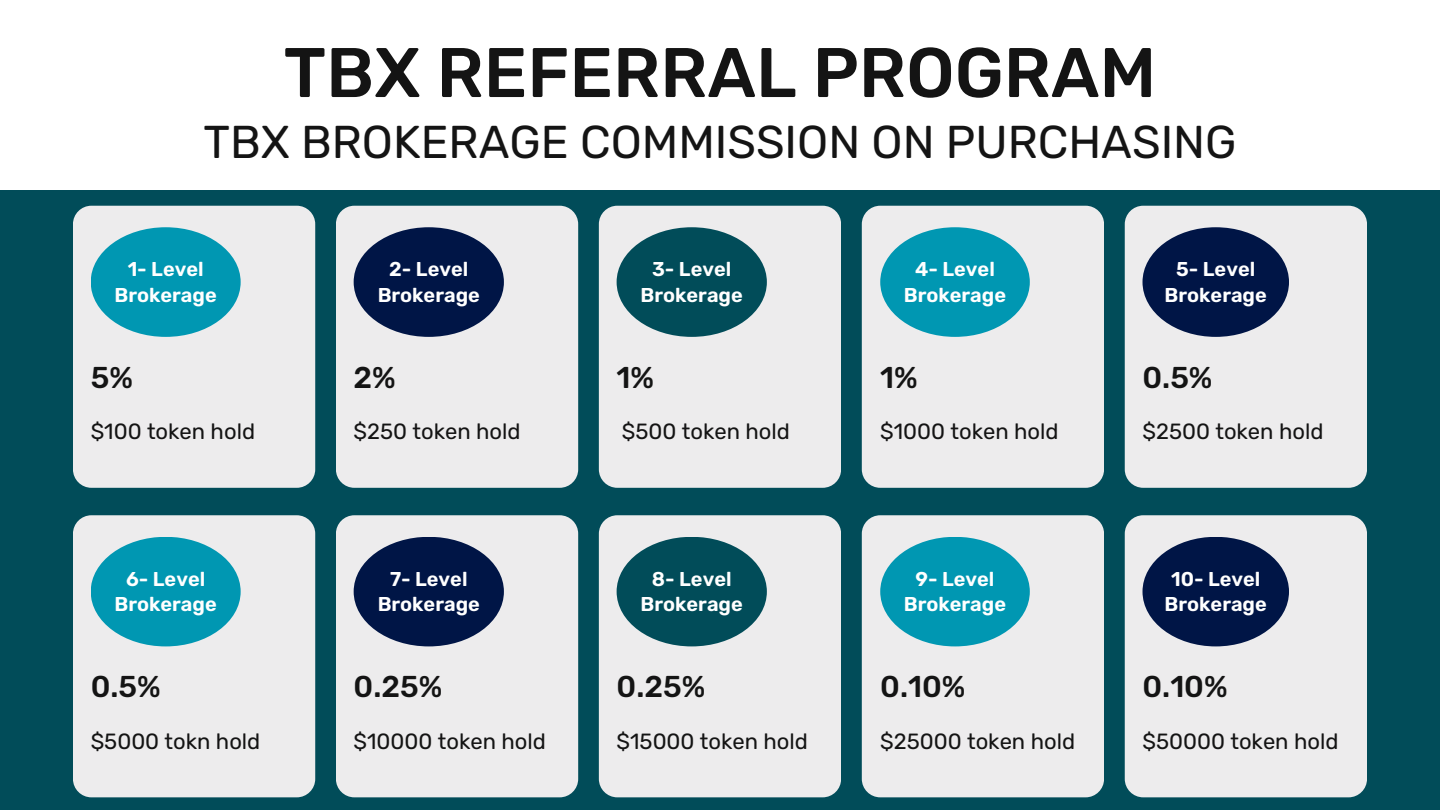
<style>
.page{position:relative;width:1440px;height:810px;background:#fff}
.page>*{position:absolute;margin:0;border:0;box-sizing:border-box;transform-origin:0 0}
.t1{font:500 70px "Rubik";color:#141414}
.t2{font:46px "Rubik";color:#141414}
.t3{font:500 30px "Rubik";color:#141414}
.t4{font:22px "Rubik";color:#141414}
.t5{font:600 20px/25.5px "Rubik";color:#fff;text-align:center}
</style>
<div class="page">
<div style="left:0;top:190px;width:1440px;height:620px;background:#014c59"></div>
<div style="left:73px;top:206px;width:242px;height:282px;background:#edeced;border-radius:18px"></div>
<div style="left:91px;top:227px;width:150px;height:110px;background:#0097b2;border-radius:50%"></div>
<div style="left:599px;top:206px;width:242px;height:282px;background:#edeced;border-radius:18px"></div>
<div style="left:862px;top:206px;width:242px;height:282px;background:#edeced;border-radius:18px"></div>
<div style="left:880px;top:227px;width:150px;height:110px;background:#0097b2;border-radius:50%"></div>
<div style="left:336px;top:206px;width:242px;height:282px;background:#edeced;border-radius:18px"></div>
<div style="left:354px;top:227px;width:150px;height:110px;background:#001546;border-radius:50%"></div>
<div style="left:1125px;top:206px;width:242px;height:282px;background:#edeced;border-radius:18px"></div>
<div style="left:1143px;top:227px;width:146px;height:110px;background:#001546;border-radius:50%"></div>
<div style="left:617px;top:227px;width:150px;height:110px;background:#014c59;border-radius:50%"></div>
<div style="left:73px;top:515px;width:242px;height:282px;background:#edeced;border-radius:18px"></div>
<div style="left:91px;top:537px;width:150px;height:109px;background:#0097b2;border-radius:50%"></div>
<div style="left:599px;top:515px;width:242px;height:282px;background:#edeced;border-radius:18px"></div>
<div style="left:862px;top:515px;width:242px;height:282px;background:#edeced;border-radius:18px"></div>
<div style="left:880px;top:537px;width:150px;height:109px;background:#0097b2;border-radius:50%"></div>
<div style="left:336px;top:515px;width:242px;height:282px;background:#edeced;border-radius:18px"></div>
<div style="left:354px;top:537px;width:150px;height:109px;background:#001546;border-radius:50%"></div>
<div style="left:1125px;top:515px;width:242px;height:282px;background:#edeced;border-radius:18px"></div>
<div style="left:1143px;top:537px;width:146px;height:109px;background:#001546;border-radius:50%"></div>
<div style="left:617px;top:537px;width:150px;height:109px;background:#014c59;border-radius:50%"></div>
<p class="t1" style="left:284px;top:32px;width:874px">TBX REFERRAL PROGRAM</p>
<p class="t2" style="left:203px;top:115px;width:1035px">TBX BROKERAGE COMMISSION ON PURCHASING</p>
<p class="t5" style="left:378px;top:256px;width:104px">2- Level<br>Brokerage</p>
<p class="t5" style="left:1165px;top:256px;width:104px">5- Level<br>Brokerage</p>
<p class="t5" style="left:115px;top:256px;width:104px">1- Level<br>Brokerage</p>
<p class="t5" style="left:904px;top:256px;width:104px">4- Level<br>Brokerage</p>
<p class="t5" style="left:641px;top:256px;width:104px">3- Level<br>Brokerage</p>
<p class="t3" style="left:91px;top:359px;width:44px">5%</p>
<p class="t4" style="left:91px;top:419px;width:166px">$100 token hold</p>
<p class="t3" style="left:354px;top:359px;width:44px">2%</p>
<p class="t4" style="left:354px;top:419px;width:168px">$250 token hold</p>
<p class="t3" style="left:617px;top:359px;width:39px">1%</p>
<p class="t4" style="left:622px;top:419px;width:170px">$500 token hold</p>
<p class="t3" style="left:880px;top:359px;width:39px">1%</p>
<p class="t4" style="left:880px;top:419px;width:180px">$1000 token hold</p>
<p class="t3" style="left:1143px;top:359px;width:72px">0.5%</p>
<p class="t4" style="left:1143px;top:419px;width:182px">$2500 token hold</p>
<p class="t5" style="left:115px;top:566px;width:104px">6- Level<br>Brokerage</p>
<p class="t5" style="left:904px;top:566px;width:104px">9- Level<br>Brokerage</p>
<p class="t5" style="left:378px;top:566px;width:104px">7- Level<br>Brokerage</p>
<p class="t5" style="left:1165px;top:566px;width:104px">10- Level<br>Brokerage</p>
<p class="t5" style="left:641px;top:566px;width:104px">8- Level<br>Brokerage</p>
<p class="t3" style="left:91px;top:669px;width:72px">0.5%</p>
<p class="t4" style="left:91px;top:728px;width:171px">$5000 tokn hold</p>
<p class="t3" style="left:354px;top:669px;width:90px">0.25%</p>
<p class="t4" style="left:354px;top:728px;width:194px">$10000 token hold</p>
<p class="t3" style="left:617px;top:669px;width:90px">0.25%</p>
<p class="t4" style="left:617px;top:728px;width:193px">$15000 token hold</p>
<p class="t3" style="left:880px;top:669px;width:87px">0.10%</p>
<p class="t4" style="left:880px;top:728px;width:196px">$25000 token hold</p>
<p class="t3" style="left:1143px;top:669px;width:87px">0.10%</p>
<p class="t4" style="left:1143px;top:728px;width:197px">$50000 token hold</p>
</div>
